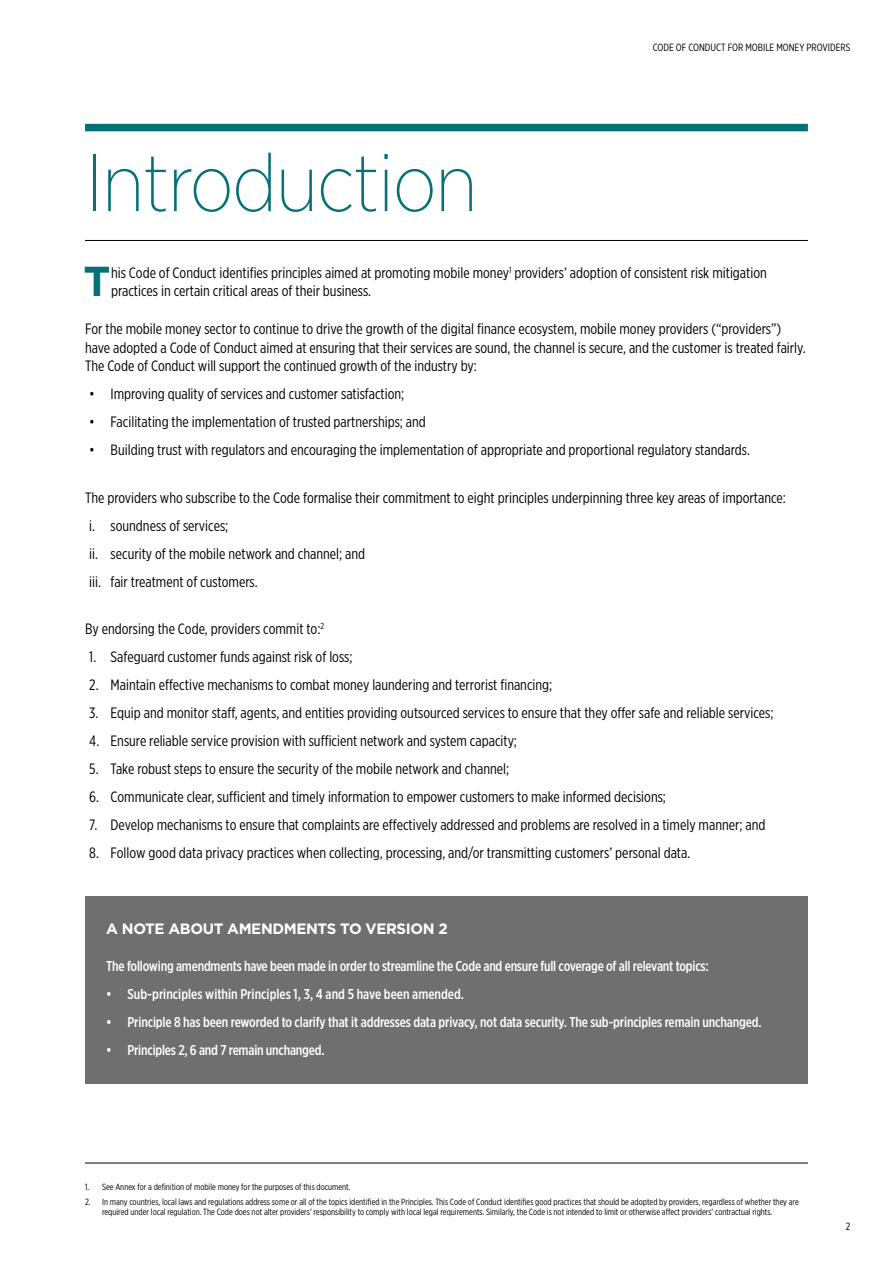
<style>
.page{position:relative;width:893px;height:1263px;background:#fff}
.page>*{position:absolute;margin:0;border:0;box-sizing:border-box;transform-origin:0 0}
.t1{font:200 81px "Gotham Narrow";letter-spacing:-.02em;color:#047178}
.t2{font:700 41.85px "Gotham";color:#047178}
.t3{font:15px/18.8px "Gotham X Narrow";color:#000}
.t4{font:700 15px "Gotham";letter-spacing:-.025em;color:#fff}
.t5{font:500 14.25px "Gotham X Narrow";letter-spacing:-.015em;color:#fff}
.t6{font:10.5px "Gotham X Narrow";color:#000}
.t7{font:9px/10.5px "Gotham X Narrow";color:#000}
</style>
<div class="page">
<div style="left:85px;top:124px;width:723px;height:7px;background:#047178"></div>
<hr style="left:85px;top:240px;width:723px;height:1px;background:#000">
<hr style="left:85px;top:1162px;width:723px;height:1px;background:#000">
<div style="left:85px;top:896px;width:723px;height:188px;background:#706f6f"></div>
<h1 class="t1" style="left:85px;top:134px;width:394px">Introduction</h1>
<p class="t6" style="left:653px;top:41px;width:199px">CODE OF CONDUCT FOR MOBILE MONEY PROVIDERS</p>
<h2 class="t2" style="left:84px;top:254px;width:29px">T</h2>
<p class="t3" style="left:111px;top:263px;width:657px">his Code of Conduct identifies principles aimed at promoting mobile money<sup>1</sup> providers’ adoption of consistent risk mitigation practices in certain critical areas of their business.</p>
<p class="t3" style="left:85px;top:319px;width:722px">For the mobile money sector to continue to drive the growth of the digital finance ecosystem, mobile money providers (“providers”) have adopted a Code of Conduct aimed at ensuring that their services are sound, the channel is secure, and the customer is treated fairly.<br>The Code of Conduct will support the continued growth of the industry by:</p>
<p class="t3" style="left:89px;top:384px;width:316px">• Improving quality of services and customer satisfaction;</p>
<p class="t3" style="left:89px;top:412px;width:338px">• Facilitating the implementation of trusted partnerships; and</p>
<p class="t3" style="left:89px;top:440px;width:662px">• Building trust with regulators and encouraging the implementation of appropriate and proportional regulatory standards.</p>
<p class="t3" style="left:85px;top:483px;width:702px;line-height:28px">The providers who subscribe to the Code formalise their commitment to eight principles underpinning three key areas of importance: i. soundness of services;<br>ii. security of the mobile network and channel; and<br>iii. fair treatment of customers.</p>
<p class="t3" style="left:85px;top:619px;width:241px">By endorsing the Code, providers commit to:<sup>2</sup></p>
<p class="t3" style="left:89px;top:647px;width:265px">1. Safeguard customer funds against risk of loss;</p>
<p class="t3" style="left:89px;top:675px;width:465px">2. Maintain effective mechanisms to combat money laundering and terrorist financing;</p>
<p class="t3" style="left:89px;top:703px;width:686px">3. Equip and monitor staff, agents, and entities providing outsourced services to ensure that they offer safe and reliable services;</p>
<p class="t3" style="left:89px;top:731px;width:429px">4. Ensure reliable service provision with sufficient network and system capacity;</p>
<p class="t3" style="left:89px;top:759px;width:421px">5. Take robust steps to ensure the security of the mobile network and channel;</p>
<p class="t3" style="left:89px;top:787px;width:578px">6. Communicate clear, sufficient and timely information to empower customers to make informed decisions;</p>
<p class="t3" style="left:89px;top:815px;width:678px">7. Develop mechanisms to ensure that complaints are effectively addressed and problems are resolved in a timely manner; and</p>
<p class="t3" style="left:89px;top:843px;width:603px">8. Follow good data privacy practices when collecting, processing, and/or transmitting customers’ personal data.</p>
<p class="t4" style="left:106px;top:919px;width:343px">A NOTE ABOUT AMENDMENTS TO VERSION 2</p>
<p class="t5" style="left:106px;top:958px;width:604px">The following amendments have been made in order to streamline the Code and ensure full coverage of all relevant topics:</p>
<p class="t5" style="left:106px;top:986px;width:359px">• Sub-principles within Principles 1, 3, 4 and 5 have been amended.</p>
<p class="t5" style="left:106px;top:1014px;width:657px">• Principle 8 has been reworded to clarify that it addresses data privacy, not data security. The sub-principles remain unchanged.</p>
<p class="t5" style="left:106px;top:1042px;width:220px">• Principles 2, 6 and 7 remain unchanged.</p>
<p class="t7" style="left:85px;top:1181px;width:267px">1. See Annex for a definition of mobile money for the purposes of this document.</p>
<p class="t7" style="left:102px;top:1196px;width:698px;text-indent:-17px">2. In many countries, local laws and regulations address some or all of the topics identified in the Principles. This Code of Conduct identifies good practices that should be adopted by providers, regardless of whether they are required under local regulation. The Code does not alter providers’ responsibility to comply with local legal requirements. Similarly, the Code is not intended to limit or otherwise affect providers’ contractual rights.</p>
<p class="t6" style="left:846px;top:1219px;width:6px">2</p>
</div>
